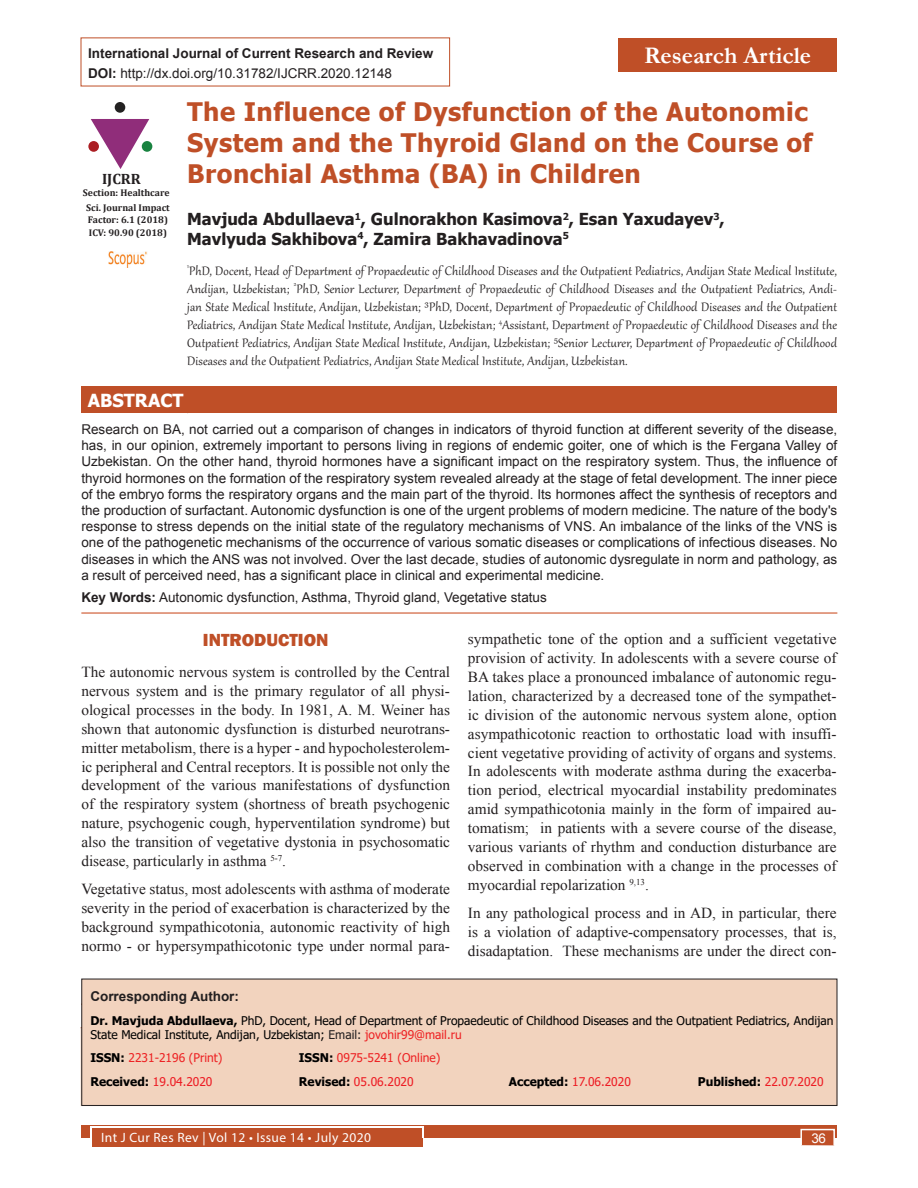
<style>
.page{position:relative;width:918px;height:1188px;background:#fff}
.page>*{position:absolute;margin:0;border:0;box-sizing:border-box;transform-origin:0 0}
.Article_title{font:700 25.5px/30.6px "Tahoma";letter-spacing:.02em;color:#bf4f27}
.Articles{font:700 24px "Garamond";color:#fff}
.Head_1{font:800 18px "Franklin Gothic";color:#bf4f27}
.t1{font:700 18px "Tahoma";color:#fff}
.Author_name{font:700 16.5px/19.8px "Tahoma";color:#231f20}
.Text{font:15.3px/18.9px "Times New Roman";color:#231f20;text-align:justify}
.Author_affiliation{font:15px/18px "Gabriola";letter-spacing:.01em;color:#231f20;text-align:justify}
.t2{font:700 15px "Cambria";color:#231f20}
.Abstract_text{font:13.5px/16.2px "Arial";color:#231f20;text-align:justify}
.Corresponding_head{font:700 13.5px "Arial";color:#231f20}
.Keywords{font:13.5px "Arial";color:#231f20}
.t3{font:13.5px "Myriad Pro";letter-spacing:.03em;color:#fff}
.t4{font:13.5px "Arial";color:#fff}
.Corresponding_text{font:12px/14.4px "Tahoma";color:#000}
.Corresponding_text-2{font:12px "Tahoma";color:#ed1c24}
.Corresponding_text-3{font:12px "Tahoma";color:#ed2224}
.Corresponding_text-4{font:700 12px "Tahoma";color:#000}
.t5{font:700 9.75px/11.7px "Cambria";color:#231f20}
.s1{font-weight:700}
.s2{color:#231f20}
.s3{color:#ed2224}
.s4{font-weight:700;color:#000}
.s5{font-weight:400;color:#ed1c24}
</style>
<div class="page">
<div style="left:81px;top:1125px;width:756px;height:13px;background:#bf4f27"></div>
<div style="left:92px;top:1128px;width:330px;height:19px;background:#bf4f27"></div>
<hr style="left:90px;top:1127px;width:333px;height:1px;background:#fff">
<svg style="left:90px;top:1128px;width:2px;height:10px"></svg>
<svg style="left:422px;top:1127px;width:2px;height:11px"></svg>
<div style="left:800px;top:1129px;width:35px;height:17px;background:#bf4f27;border:2px solid #fff"></div>
<div style="left:81px;top:979px;width:756px;height:127px;background:#f2d3be;border:1px solid #231f20"></div>
<div style="left:618px;top:38px;width:219px;height:34px;background:#bf4f27"></div>
<svg style="left:91px;top:119px;width:58px;height:50px"></svg>
<div style="left:142px;top:141px;width:10px;height:11px;background:#198340;border-radius:50%"></div>
<div style="left:115px;top:102px;width:10px;height:11px;background:#232222;border-radius:50%"></div>
<div style="left:88px;top:141px;width:11px;height:11px;background:#ab1e23;border-radius:50%"></div>
<hr style="left:81px;top:612px;width:756px;height:2px;background:#cd562c">
<div style="left:81px;top:386px;width:756px;height:27px;background:#bf4f27"></div>
<img style="left:109px;top:251px;width:38px;height:16px">
<p class="Corresponding_head" style="left:88px;top:44px;width:347px">International Journal of Current Research and Review</p>
<p class="Articles" style="left:644px;top:39px;width:169px">Research Article</p>
<p class="Abstract_text" style="left:88px;top:66px;width:305px"><span class="s1">DOI:</span> http://dx.doi.org/10.31782/IJCRR.2020.12148</p>
<p class="t2" style="left:102px;top:168px;width:40px">IJCRR</p>
<p class="t5" style="left:83px;top:186px;width:88px">Section: Healthcare</p>
<p class="t5" style="left:86px;top:201px;width:85px">Sci. Journal Impact<br>Factor: 6.1 (2018)</p>
<p class="t5" style="left:89px;top:226px;width:80px">ICV: 90.90 (2018)</p>
<p class="Article_title" style="left:187px;top:98px;width:627px">The Influence of Dysfunction of the Autonomic<br>System and the Thyroid Gland on the Course of<br>Bronchial Asthma (BA) in Children</p>
<p class="Author_name" style="left:187px;top:210px;width:539px">Mavjuda Abdullaeva<sup>1</sup>, Gulnorakhon Kasimova<sup>2</sup>, Esan Yaxudayev<sup>3</sup>,<br>Mavlyuda Sakhibova<sup>4</sup>, Zamira Bakhavadinova<sup>5</sup></p>
<p class="Author_affiliation" style="left:187px;top:261px;width:651px"><sup>¹</sup>PhD, Docent, Head of Department of Propaedeutic of Childhood Diseases and the Outpatient Pediatrics, Andijan State Medical Institute, Andijan, Uzbekistan; <sup>²</sup>PhD, Senior Lecturer, Department of Propaedeutic of Childhood Diseases and the Outpatient Pediatrics, Andi&shy;jan State Medical Institute, Andijan, Uzbekistan; ³PhD, Docent, Department of Propaedeutic of Childhood Diseases and the Outpatient Pediatrics, Andijan State Medical Institute, Andijan, Uzbekistan; <sup>4</sup>Assistant, Department of Propaedeutic of Childhood Diseases and the Outpatient Pediatrics, Andijan State Medical Institute, Andijan, Uzbekistan; ⁵Senior Lecturer, Department of Propaedeutic of Childhood Diseases and the Outpatient Pediatrics, Andijan State Medical Institute, Andijan, Uzbekistan.</p>
<p class="t1" style="left:88px;top:387px;width:97px">ABSTRACT</p>
<p class="Abstract_text" style="left:81px;top:421px;width:758px">Research on BA, not carried out a comparison of changes in indicators of thyroid function at different severity of the disease, has, in our opinion, extremely important to persons living in regions of endemic goiter, one of which is the Fergana Valley of Uzbekistan. On the other hand, thyroid hormones have a significant impact on the respiratory system. Thus, the influence of thyroid hormones on the formation of the respiratory system revealed already at the stage of fetal development. The inner piece of the embryo forms the respiratory organs and the main part of the thyroid. Its hormones affect the synthesis of receptors and the production of surfactant. Autonomic dysfunction is one of the urgent problems of modern medicine. The nature of the body's response to stress depends on the initial state of the regulatory mechanisms of VNS. An imbalance of the links of the VNS is one of the pathogenetic mechanisms of the occurrence of various somatic diseases or complications of infectious diseases. No diseases in which the ANS was not involved. Over the last decade, studies of autonomic dysregulate in norm and pathology, as a result of perceived need, has a significant place in clinical and experimental medicine.</p>
<p class="Keywords" style="left:81px;top:588px;width:467px"><span class="s1">Key Words:</span> Autonomic dysfunction, Asthma, Thyroid gland, Vegetative status</p>
<p class="Head_1" style="left:203px;top:628px;width:127px">INTRODUCTION</p>
<p class="Text" style="left:81px;top:662px;width:370px">The autonomic nervous system is controlled by the Central nervous system and is the primary regulator of all physi&shy;ological processes in the body. In 1981, A. M. Weiner has shown that autonomic dysfunction is disturbed neurotrans&shy;mitter metabolism, there is a hyper - and hypocholesterolem&shy;ic peripheral and Central receptors. It is possible not only the development of the various manifestations of dysfunction of the respiratory system (shortness of breath psychogenic nature, psychogenic cough, hyperventilation syndrome) but also the transition of vegetative dystonia in psychosomatic disease, particularly in asthma <sup>5-7</sup>.</p>
<p class="Text" style="left:81px;top:879px;width:370px">Vegetative status, most adolescents with asthma of moderate severity in the period of exacerbation is characterized by the background sympathicotonia, autonomic reactivity of high normo - or hypersympathicotonic type under normal para-</p>
<p class="Text" style="left:468px;top:629px;width:370px">sympathetic tone of the option and a sufficient vegetative provision of activity. In adolescents with a severe course of BA takes place a pronounced imbalance of autonomic regu&shy;lation, characterized by a decreased tone of the sympathet&shy;ic division of the autonomic nervous system alone, option asympathicotonic reaction to orthostatic load with insuffi&shy;cient vegetative providing of activity of organs and systems.<br>In adolescents with moderate asthma during the exacerba&shy;tion period, electrical myocardial instability predominates amid sympathicotonia mainly in the form of impaired au&shy;tomatism; in patients with a severe course of the disease, various variants of rhythm and conduction disturbance are observed in combination with a change in the processes of myocardial repolarization <sup>9,13</sup>.</p>
<p class="Text" style="left:468px;top:903px;width:370px">In any pathological process and in AD, in particular, there is a violation of adaptive-compensatory processes, that is, disadaptation. These mechanisms are under the direct con-</p>
<p class="Corresponding_head" style="left:90px;top:987px;width:150px">Corresponding Author:</p>
<p class="Corresponding_text" style="left:90px;top:1014px;width:745px"><span class="s1">Dr. Mavjuda Abdullaeva,</span> PhD, Docent, Head of Department of Propaedeutic of Childhood Diseases and the Outpatient Pediatrics, Andijan<br>State Medical Institute, Andijan, Uzbekistan; <span class="s2">Email:</span> <span class="s3">jovohir99@mail.ru</span></p>
<p class="Corresponding_text-3" style="left:90px;top:1050px;width:134px"><span class="s4">ISSN:</span> 2231-2196 (Print)</p>
<p class="Corresponding_text-3" style="left:299px;top:1050px;width:143px"><span class="s4">ISSN:</span> 0975-5241 (Online)</p>
<p class="Corresponding_text-2" style="left:90px;top:1073px;width:124px"><span class="s4">Received:</span> 19.04.2020</p>
<p class="Corresponding_text-2" style="left:299px;top:1073px;width:116px"><span class="s4">Revised:</span> 05.06.2020</p>
<p class="Corresponding_text-2" style="left:509px;top:1073px;width:124px"><span class="s4">Accepted:</span> 17.06.2020</p>
<p class="Corresponding_text-4" style="left:698px;top:1073px;width:127px">Published: <span class="s5">22.07.2020</span></p>
<p class="t3" style="left:101px;top:1129px;width:271px">Int J Cur Res Rev | Vol 12 • Issue 14 • July 2020</p>
<p class="t4" style="left:812px;top:1130px;width:16px">36</p>
</div>
